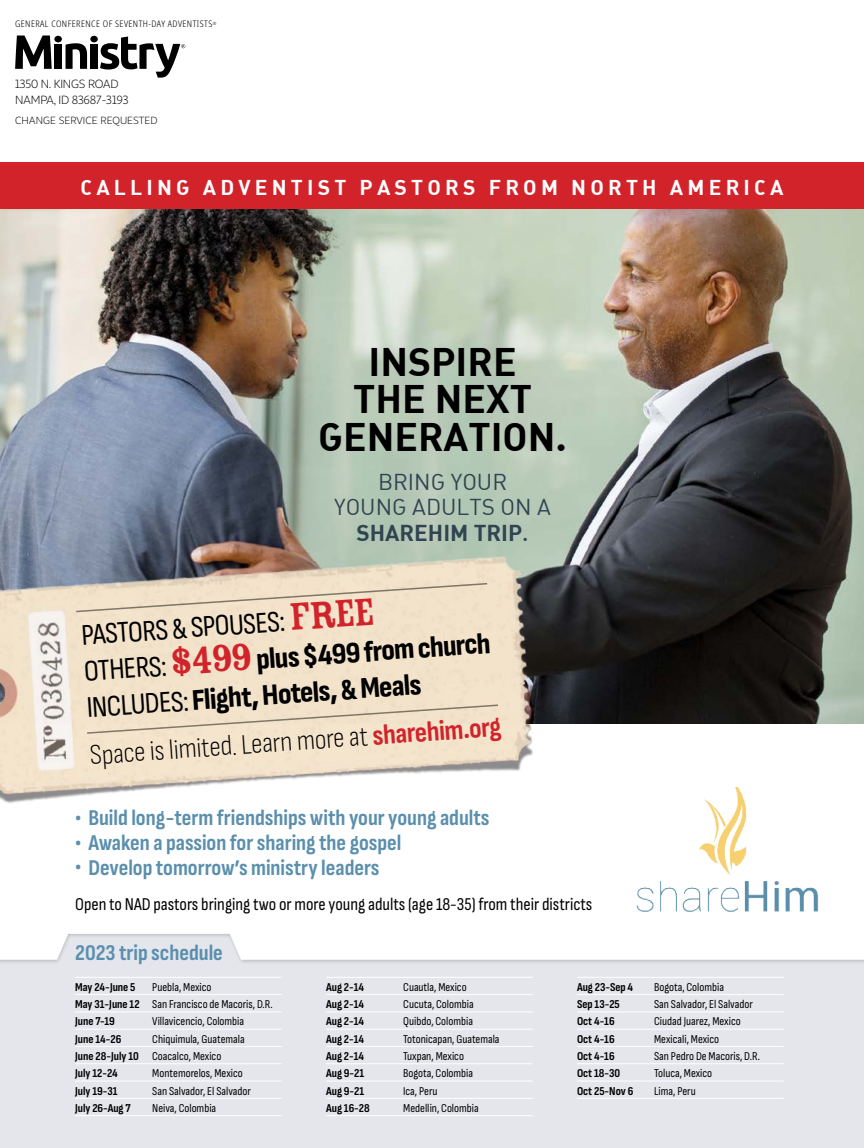
<style>
.page{position:relative;width:864px;height:1148px;background:#fff}
.page>*{position:absolute;margin:0;border:0;box-sizing:border-box;transform-origin:0 0}
.t1{font:39px/37.5px "DIN Bold Alternate";color:#000;text-align:center}
.t2{font:800 30px/36.3px "Sofia Sans Condensed";color:#000}
.t3{font:300 28.5px "Sofia Sans Condensed";color:#000}
.t4{font:700 22.5px "Sofia Sans Condensed";color:#5a8fad}
.t5{font:22.5px/25.5px "DIN Regular Alternate";color:#304451;text-align:center}
.t6{font:22.5px "DIN Bold Alternate";color:#304451}
.t7{font:21px "DIN Bold Alternate";letter-spacing:.2em;color:#fff}
.t8{font:18px "Sofia Sans Condensed";color:#000}
.t9{font:12px/17.2px "Sofia Sans Condensed";color:#000}
.t10{font:700 12px "Sofia Sans Condensed";color:#000}
.t11{font:12px/15.8px "Sana Sans Alt";letter-spacing:-.03em;color:#000}
.t12{font:10.5px "Sana Sans Alt";color:#000}
.t13{font:300 condensed 9px "Noto Sans";letter-spacing:.05em;color:#000}
.s1{font-family:"DIN Medium Alternate"}
.s2{font-weight:400}
.s3{font-family:"Rosewood Std Fill";font-weight:400;font-size:42px;color:#d2232a}
.s4{font-weight:700;color:#d2232a}
.s5{font-weight:700}
</style>
<div class="page">
<svg style="left:15px;top:35px;width:37px;height:34px"></svg>
<div style="left:55px;top:44px;width:7px;height:25px;background:#000"></div>
<svg style="left:66px;top:43px;width:21px;height:26px"></svg>
<div style="left:91px;top:44px;width:7px;height:25px;background:#000"></div>
<div style="left:54px;top:36px;width:8px;height:6px;background:#000;border-radius:50%"></div>
<div style="left:90px;top:36px;width:8px;height:6px;background:#000;border-radius:50%"></div>
<svg style="left:100px;top:36px;width:85px;height:42px"></svg>
<div style="left:0;top:931px;width:864px;height:217px;background:#000;opacity:.2"></div>
<img style="left:0;top:208px;width:864px;height:515px">
<img style="left:632px;top:788px;width:210px;height:154px">
<img style="left:0;top:542px;width:553px;height:261px">
<div style="left:0;top:162px;width:864px;height:46px;background:#d2232a"></div>
<hr style="left:75px;top:977px;width:77px;height:1px;background:#fff">
<hr style="left:152px;top:977px;width:130px;height:1px;background:#fff">
<hr style="left:75px;top:994px;width:77px;height:1px;background:#fff">
<hr style="left:152px;top:994px;width:130px;height:1px;background:#fff">
<hr style="left:75px;top:1011px;width:77px;height:1px;background:#fff">
<hr style="left:152px;top:1011px;width:130px;height:1px;background:#fff">
<hr style="left:75px;top:1028px;width:77px;height:1px;background:#fff">
<hr style="left:152px;top:1028px;width:130px;height:1px;background:#fff">
<hr style="left:75px;top:1046px;width:77px;height:1px;background:#fff">
<hr style="left:152px;top:1046px;width:130px;height:1px;background:#fff">
<hr style="left:75px;top:1063px;width:77px;height:1px;background:#fff">
<hr style="left:152px;top:1063px;width:130px;height:1px;background:#fff">
<hr style="left:75px;top:1080px;width:77px;height:1px;background:#fff">
<hr style="left:152px;top:1080px;width:130px;height:1px;background:#fff">
<hr style="left:75px;top:1097px;width:77px;height:1px;background:#fff">
<hr style="left:152px;top:1097px;width:130px;height:1px;background:#fff">
<hr style="left:75px;top:1115px;width:77px;height:1px;background:#fff">
<hr style="left:152px;top:1115px;width:130px;height:1px;background:#fff">
<hr style="left:326px;top:977px;width:77px;height:1px;background:#fff">
<hr style="left:403px;top:977px;width:130px;height:1px;background:#fff">
<hr style="left:326px;top:994px;width:77px;height:1px;background:#fff">
<hr style="left:403px;top:994px;width:130px;height:1px;background:#fff">
<hr style="left:326px;top:1011px;width:77px;height:1px;background:#fff">
<hr style="left:403px;top:1011px;width:130px;height:1px;background:#fff">
<hr style="left:326px;top:1028px;width:77px;height:1px;background:#fff">
<hr style="left:403px;top:1028px;width:130px;height:1px;background:#fff">
<hr style="left:326px;top:1046px;width:77px;height:1px;background:#fff">
<hr style="left:403px;top:1046px;width:130px;height:1px;background:#fff">
<hr style="left:326px;top:1063px;width:77px;height:1px;background:#fff">
<hr style="left:403px;top:1063px;width:130px;height:1px;background:#fff">
<hr style="left:326px;top:1080px;width:77px;height:1px;background:#fff">
<hr style="left:403px;top:1080px;width:130px;height:1px;background:#fff">
<hr style="left:326px;top:1097px;width:77px;height:1px;background:#fff">
<hr style="left:403px;top:1097px;width:130px;height:1px;background:#fff">
<hr style="left:326px;top:1115px;width:77px;height:1px;background:#fff">
<hr style="left:403px;top:1115px;width:130px;height:1px;background:#fff">
<hr style="left:577px;top:977px;width:77px;height:1px;background:#fff">
<hr style="left:654px;top:977px;width:130px;height:1px;background:#fff">
<hr style="left:577px;top:994px;width:77px;height:1px;background:#fff">
<hr style="left:654px;top:994px;width:130px;height:1px;background:#fff">
<hr style="left:577px;top:1011px;width:77px;height:1px;background:#fff">
<hr style="left:654px;top:1011px;width:130px;height:1px;background:#fff">
<hr style="left:577px;top:1028px;width:77px;height:1px;background:#fff">
<hr style="left:654px;top:1028px;width:130px;height:1px;background:#fff">
<hr style="left:577px;top:1046px;width:77px;height:1px;background:#fff">
<hr style="left:654px;top:1046px;width:130px;height:1px;background:#fff">
<hr style="left:577px;top:1063px;width:77px;height:1px;background:#fff">
<hr style="left:654px;top:1063px;width:130px;height:1px;background:#fff">
<hr style="left:577px;top:1080px;width:77px;height:1px;background:#fff">
<hr style="left:654px;top:1080px;width:130px;height:1px;background:#fff">
<hr style="left:577px;top:1097px;width:77px;height:1px;background:#fff">
<hr style="left:654px;top:1097px;width:130px;height:1px;background:#fff">
<svg style="left:86px;top:703px;width:414px;height:31px"></svg>
<svg style="left:75px;top:582px;width:414px;height:31px"></svg>
<p class="t13" style="left:15px;top:18px;width:203px">GENERAL CONFERENCE OF SEVENTH-DAY ADVENTISTS<sup>®</sup></p>
<p class="t11" style="left:15px;top:76px;width:115px">1350 N. KINGS ROAD<br>NAMPA, ID 83687-3193</p>
<p class="t12" style="left:15px;top:114px;width:144px">CHANGE SERVICE REQUESTED</p>
<h3 class="t7" style="left:80px;top:174px;width:705px">CALLING ADVENTIST PASTORS FROM NORTH AMERICA</h3>
<h1 class="t1" style="left:318px;top:341px;width:250px">INSPIRE<br>THE NEXT<br>GENERATION.</h1>
<h3 class="t5" style="left:334px;top:468px;width:218px">BRING YOUR<br>YOUNG ADULTS ON A</h3>
<h3 class="t6" style="left:357px;top:518px;width:174px">SHAREHIM TRIP<span class="s1">.</span></h3>
<h2 class="t2" style="left:80px;top:616px;width:409px;rotate:-4deg"><span class="s2">PASTORS &amp; SPOUSES:</span> <span class="s3">FREE<br></span><span class="s2">OTHERS:</span><span class="s3">$499</span>plus $499 from church<br><span class="s2">INCLUDES:</span> Flight, Hotels, &amp; Meals</h2>
<h3 class="t3" style="left:89px;top:739px;width:414px;rotate:-4deg">Space is limited. Learn more at <span class="s4">sharehim.org</span></h3>
<h3 class="t4" style="left:75px;top:804px;width:416px">• Build long-term friendships with your young adults</h3>
<h3 class="t4" style="left:75px;top:829px;width:328px">• Awaken a passion for sharing the gospel</h3>
<h3 class="t4" style="left:75px;top:854px;width:306px">• Develop tomorrow’s ministry leaders</h3>
<h3 class="t8" style="left:75px;top:894px;width:519px">Open to NAD pastors bringing two or more young adults (age 18-35) from their districts</h3>
<h3 class="t4" style="left:75px;top:939px;width:149px">2023 trip schedule</h3>
<p class="t10" style="left:75px;top:979px;width:62px">May 24-June 5</p>
<p class="t9" style="left:75px;top:978px;width:199px;text-indent:77px">Puebla, Mexico<br><span class="s5">May 31-June 12</span> San Francisco de Macoris, D.R.<br><span class="s5">June 7-19</span></p>
<p class="t10" style="left:326px;top:979px;width:40px">Aug 2-14</p>
<p class="t9" style="left:403px;top:978px;width:65px">Cuautla, Mexico</p>
<p class="t10" style="left:326px;top:997px;width:40px">Aug 2-14</p>
<p class="t9" style="left:403px;top:995px;width:72px">Cucuta, Colombia</p>
<p class="t10" style="left:326px;top:1014px;width:40px">Aug 2-14</p>
<p class="t9" style="left:403px;top:1012px;width:71px">Quibdo, Colombia</p>
<p class="t10" style="left:326px;top:1031px;width:40px">Aug 2-14</p>
<p class="t9" style="left:403px;top:1030px;width:98px">Totonicapan, Guatemala</p>
<p class="t10" style="left:326px;top:1049px;width:40px">Aug 2-14</p>
<p class="t9" style="left:403px;top:1047px;width:62px">Tuxpan, Mexico</p>
<p class="t10" style="left:326px;top:1066px;width:40px">Aug 9-21</p>
<p class="t9" style="left:403px;top:1064px;width:71px">Bogota, Colombia</p>
<p class="t10" style="left:326px;top:1083px;width:40px">Aug 9-21</p>
<p class="t9" style="left:403px;top:1082px;width:36px">Ica, Peru</p>
<p class="t10" style="left:326px;top:1100px;width:45px">Aug 16-28</p>
<p class="t9" style="left:403px;top:1099px;width:77px">Medellin, Colombia</p>
<p class="t10" style="left:577px;top:979px;width:58px">Aug 23-Sep 4</p>
<p class="t9" style="left:654px;top:978px;width:71px">Bogota, Colombia</p>
<p class="t10" style="left:577px;top:997px;width:44px">Sep 13-25</p>
<p class="t9" style="left:654px;top:995px;width:100px">San Salvador, El Salvador</p>
<p class="t10" style="left:577px;top:1014px;width:39px">Oct 4-16</p>
<p class="t9" style="left:654px;top:1012px;width:88px">Ciudad Juarez, Mexico</p>
<p class="t10" style="left:577px;top:1031px;width:39px">Oct 4-16</p>
<p class="t9" style="left:654px;top:1030px;width:67px">Mexicali, Mexico</p>
<p class="t10" style="left:577px;top:1049px;width:39px">Oct 4-16</p>
<p class="t9" style="left:654px;top:1047px;width:107px">San Pedro De Macoris, D.R.</p>
<p class="t10" style="left:577px;top:1066px;width:45px">Oct 18-30</p>
<p class="t9" style="left:654px;top:1064px;width:60px">Toluca, Mexico</p>
<p class="t10" style="left:577px;top:1083px;width:58px">Oct 25-Nov 6</p>
<p class="t9" style="left:654px;top:1082px;width:43px">Lima, Peru</p>
<p class="t9" style="left:152px;top:1012px;width:93px">Villavicencio, Colombia</p>
<p class="t9" style="left:75px;top:1030px;width:171px;text-indent:77px">Chiquimula, Guatemala<br><span class="s5">June 28-July 10</span> Coacalco, Mexico<br><span class="s5">July 12-24</span></p>
<p class="t10" style="left:75px;top:1031px;width:48px">June 14-26</p>
<p class="t9" style="left:152px;top:1064px;width:92px">Montemorelos, Mexico</p>
<p class="t10" style="left:75px;top:1083px;width:44px">July 19-31</p>
<p class="t9" style="left:152px;top:1082px;width:100px">San Salvador, El Salvador</p>
<p class="t10" style="left:75px;top:1100px;width:57px">July 26-Aug 7</p>
<p class="t9" style="left:152px;top:1099px;width:65px">Neiva, Colombia</p>
</div>
